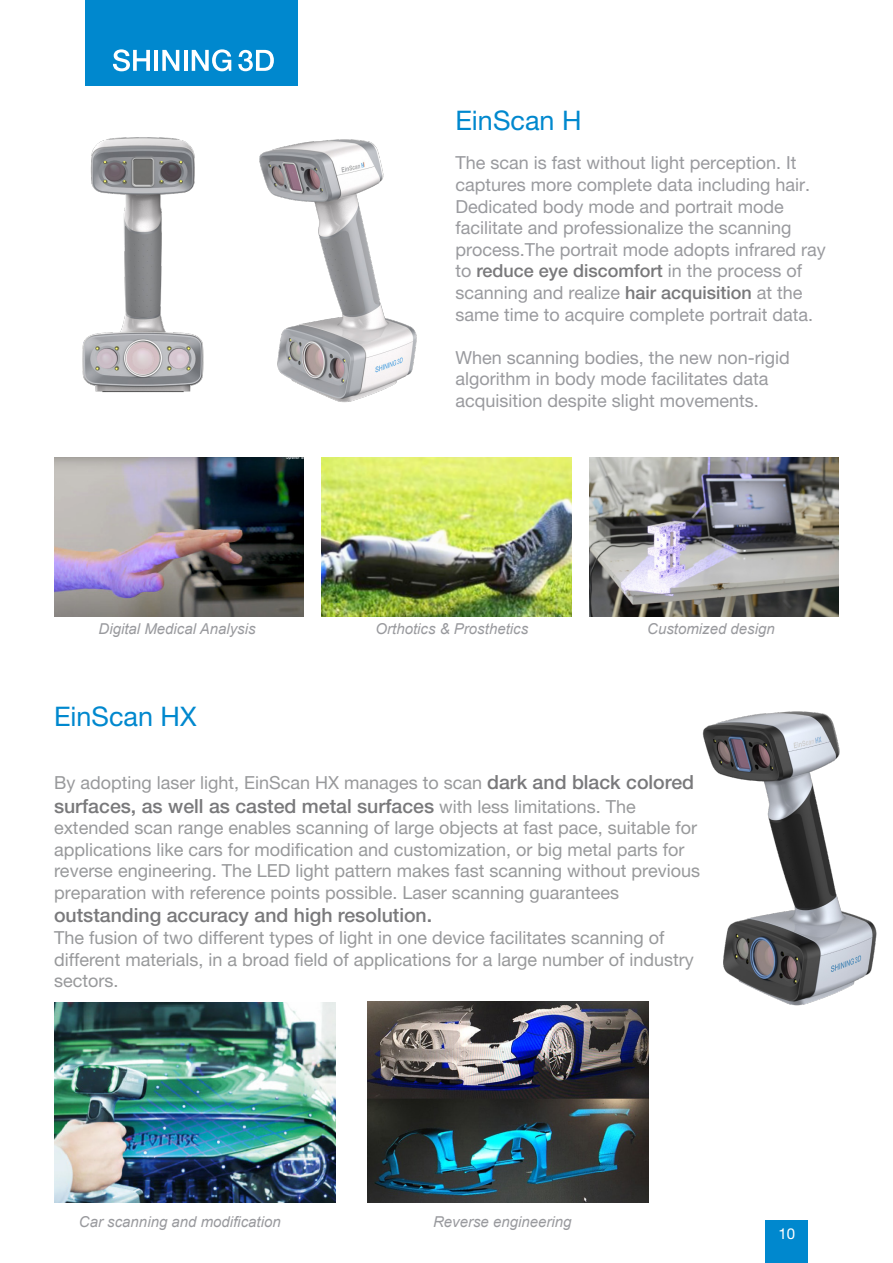
<style>
.page{position:relative;width:893px;height:1263px;background:#fff}
.page>*{position:absolute;margin:0;border:0;box-sizing:border-box;transform-origin:0 0}
.t1{font:27px "Helvetica Neue LT Pro";color:#0088ce}
.t2{font:500 19.5px "Helvetica Neue LT Pro";color:#79797b}
.t3{font:18px/21.6px "Helvetica Neue LT Pro";color:#98999b}
.t4{font:18px/21.6px "Helvetica Neue LT Pro";color:#999a9e}
.t5{font:italic 15px "Arial";color:#999a9e}
.t6{font:15px "Helvetica Neue LT Pro";color:#fff}
.s1{font-weight:500;color:#79797b}
.s2{font-weight:500;font-size:19.5px;color:#79797b}
.s3{font-weight:400;font-size:18px;color:#98999b}
</style>
<div class="page">
<div style="left:85px;top:0;width:213px;height:85px;background:#0088ce"></div>
<div style="left:765px;top:1220px;width:43px;height:43px;background:#0088ce"></div>
<img style="left:54px;top:1003px;width:281px;height:200px">
<img style="left:367px;top:1001px;width:281px;height:202px">
<img style="left:589px;top:457px;width:250px;height:160px">
<img style="left:54px;top:457px;width:250px;height:160px">
<img style="left:322px;top:457px;width:249px;height:160px">
<img style="left:82px;top:137px;width:106px;height:256px">
<img style="left:188px;top:139px;width:229px;height:264px">
<img style="left:702px;top:711px;width:175px;height:295px">
<svg style="left:113px;top:49px;width:37px;height:22px"></svg>
<hr style="left:154px;top:50px;width:4px;height:21px;background:#fff">
<svg style="left:162px;top:50px;width:17px;height:21px"></svg>
<hr style="left:184px;top:50px;width:3px;height:21px;background:#fff">
<svg style="left:192px;top:49px;width:39px;height:22px"></svg>
<svg style="left:238px;top:50px;width:36px;height:21px"></svg>
<p class="t1" style="left:455px;top:103px;width:128px">EinScan H</p>
<p class="t4" style="left:455px;top:152px;width:343px">The scan is fast without light perception. It</p>
<p class="t4" style="left:455px;top:173px;width:356px">captures more complete data including hair.</p>
<p class="t4" style="left:455px;top:195px;width:330px">Dedicated body mode and portrait mode</p>
<p class="t4" style="left:455px;top:217px;width:338px">facilitate and professionalize the scanning</p>
<p class="t4" style="left:455px;top:238px;width:372px">process.The portrait mode adopts infrared ray to <span class="s1">reduce eye discomfort</span> in the process of scanning and realize <span class="s1">hair acquisition</span> at the same time to acquire complete portrait data.</p>
<p class="t4" style="left:455px;top:346px;width:336px">When scanning bodies, the new non-rigid</p>
<p class="t4" style="left:455px;top:368px;width:315px">algorithm in body mode facilitates data</p>
<p class="t4" style="left:455px;top:389px;width:305px">acquisition despite slight movements.</p>
<p class="t5" style="left:99px;top:619px;width:158px">Digital Medical Analysis</p>
<p class="t5" style="left:376px;top:619px;width:154px">Orthotics &amp; Prosthetics</p>
<p class="t5" style="left:647px;top:619px;width:129px">Customized design</p>
<p class="t1" style="left:54px;top:700px;width:144px">EinScan HX</p>
<p class="t3" style="left:54px;top:772px;width:642px">By adopting laser light, EinScan HX manages to scan <span class="s2">dark and black colored</span></p>
<p class="t2" style="left:54px;top:794px;width:583px">surfaces, as well as casted metal surfaces <span class="s3">with less limitations. The</span></p>
<p class="t3" style="left:54px;top:817px;width:648px">extended scan range enables scanning of large objects at fast pace, suitable for applications like cars for modification and customization, or big metal parts for reverse engineering. The LED light pattern makes fast scanning without previous preparation with reference points possible. Laser scanning guarantees</p>
<p class="t2" style="left:54px;top:904px;width:380px">outstanding accuracy and high resolution.</p>
<p class="t3" style="left:54px;top:926px;width:641px">The fusion of two different types of light in one device facilitates scanning of different materials, in a broad field of applications for a large number of industry sectors.</p>
<p class="t5" style="left:79px;top:1212px;width:203px">Car scanning and modification</p>
<p class="t5" style="left:433px;top:1212px;width:140px">Reverse engineering</p>
<p class="t6" style="left:778px;top:1224px;width:18px">10</p>
</div>
